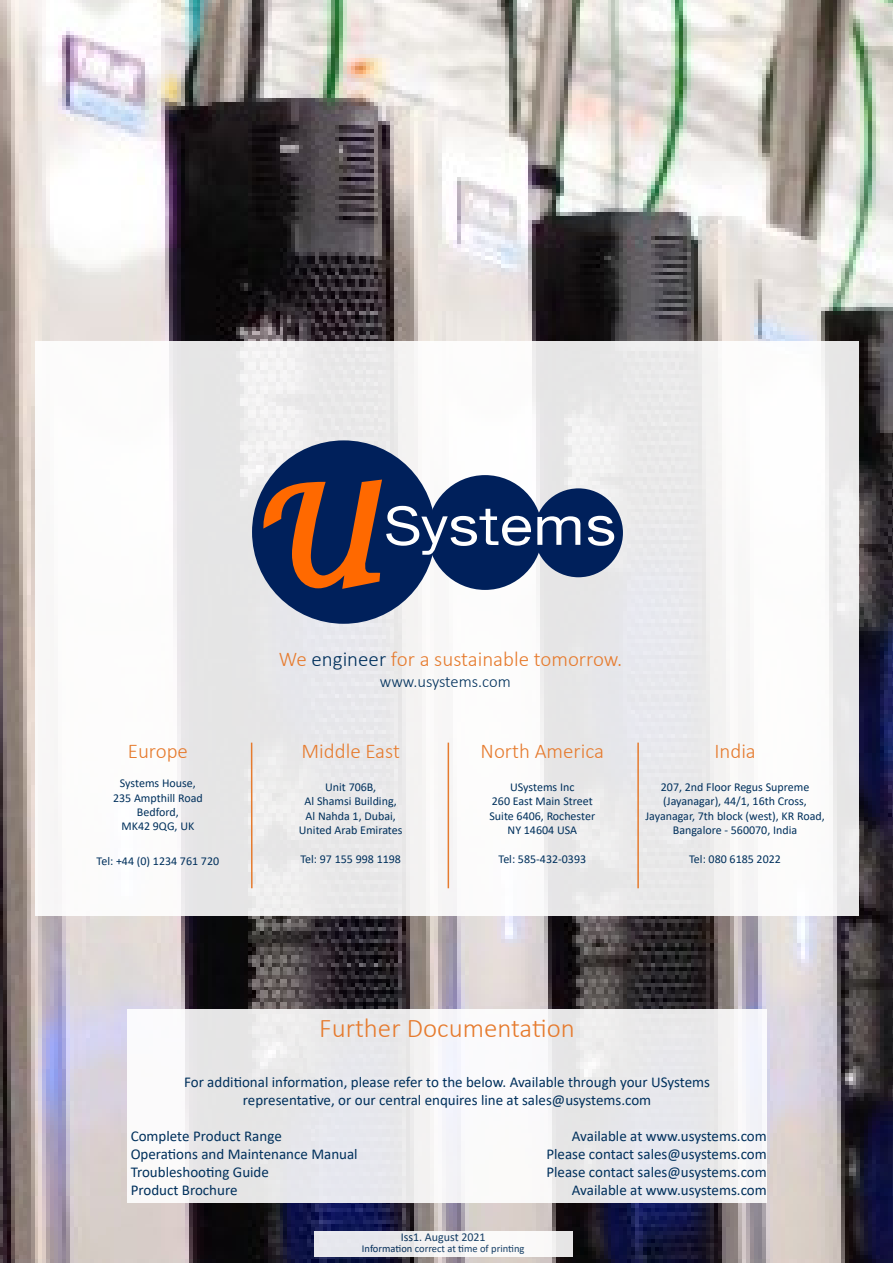
<style>
.page{position:relative;width:893px;height:1263px;background:#fff}
.page>*{position:absolute;margin:0;border:0;box-sizing:border-box;transform-origin:0 0}
.t1{font:300 27px "Calibri";color:#e67b2e}
.t2{font:300 21px "Calibri";color:#e67b2e}
.t3{font:300 16.5px "Calibri";color:#00305c}
.t4{font:15px/18px "Calibri";color:#00305c;text-align:center}
.t5{font:12px/14.4px "Calibri";color:#00305c;text-align:center}
.t6{font:10.5px "Calibri";color:#00305c}
.s1{color:#00305c}
</style>
<div class="page">
<img style="left:0;top:0;width:893px;height:1262px">
<div style="left:127px;top:1009px;width:640px;height:194px;background:linear-gradient(to right,#efeeef,#ededf0)"></div>
<div style="left:34px;top:342px;width:824px;height:574px;background:linear-gradient(to right,#f3f2f2,#f1f0f1)"></div>
<hr style="left:251px;top:743px;width:2px;height:145px;background:#e67b2e">
<hr style="left:448px;top:743px;width:1px;height:145px;background:#e67b2e">
<hr style="left:637px;top:743px;width:2px;height:145px;background:#e67b2e">
<div style="left:252px;top:440px;width:183px;height:184px;background:#00205b;border-radius:50%"></div>
<div style="left:534px;top:488px;width:89px;height:89px;background:#00205b;border-radius:50%"></div>
<svg style="left:262px;top:480px;width:352px;height:109px"></svg>
<svg style="left:314px;top:1244px;width:259px;height:12px"></svg>
<svg style="left:314px;top:1231px;width:259px;height:13px;fill:#f3f2f1"></svg>
<h2 class="t2" style="left:279px;top:646px;width:345px">We <span class="s1">engineer</span> for a sustainable tomorrow.</h2>
<h2 class="t2" style="left:128px;top:738px;width:62px">Europe</h2>
<p class="t5" style="left:113px;top:776px;width:91px">Systems House,<br>235 Ampthill Road<br>Bedford,<br>MK42 9QG, UK</p>
<p class="t5" style="left:97px;top:853px;width:124px">Tel: +44 (0) 1234 761 720</p>
<h3 class="t3" style="left:380px;top:671px;width:132px">www.usystems.com</h3>
<h2 class="t2" style="left:301px;top:738px;width:100px">Middle East</h2>
<p class="t5" style="left:299px;top:779px;width:105px">Unit 706B,<br>Al Shamsi Building,<br>Al Nahda 1, Dubai,<br>United Arab Emirates</p>
<p class="t5" style="left:300px;top:851px;width:102px">Tel: 97 155 998 1198</p>
<h2 class="t2" style="left:481px;top:738px;width:125px">North America</h2>
<p class="t5" style="left:489px;top:779px;width:107px">USystems Inc<br>260 East Main Street<br>Suite 6406, Rochester<br>NY 14604 USA</p>
<p class="t5" style="left:499px;top:851px;width:89px">Tel: 585-432-0393</p>
<h2 class="t2" style="left:714px;top:738px;width:43px">India</h2>
<p class="t5" style="left:645px;top:779px;width:181px">207, 2nd Floor Regus Supreme (Jayanagar), 44/1, 16th Cross,<br>Jayanagar, 7th block (west), KR Road,<br>Bangalore - 560070, India</p>
<p class="t5" style="left:689px;top:851px;width:93px">Tel: 080 6185 2022</p>
<h1 class="t1" style="left:319px;top:1011px;width:257px">Further Documentation</h1>
<p class="t4" style="left:184px;top:1073px;width:527px">For additional information, please refer to the below. Available through your USystems representative, or our central enquires line at sales@usystems.com</p>
<p class="t4" style="left:131px;top:1127px;width:153px">Complete Product Range</p>
<p class="t4" style="left:572px;top:1127px;width:196px">Available at www.usystems.com</p>
<p class="t4" style="left:131px;top:1145px;width:229px">Operations and Maintenance Manual</p>
<p class="t4" style="left:546px;top:1145px;width:222px">Please contact sales@usystems.com</p>
<p class="t4" style="left:131px;top:1163px;width:140px">Troubleshooting Guide</p>
<p class="t4" style="left:546px;top:1163px;width:222px">Please contact sales@usystems.com</p>
<p class="t4" style="left:131px;top:1181px;width:108px">Product Brochure</p>
<p class="t4" style="left:572px;top:1181px;width:196px">Available at www.usystems.com</p>
<p class="t5" style="left:401px;top:1229px;width:87px">Iss1. August 2021</p>
<p class="t6" style="left:362px;top:1241px;width:164px">Information correct at time of printing</p>
</div>
